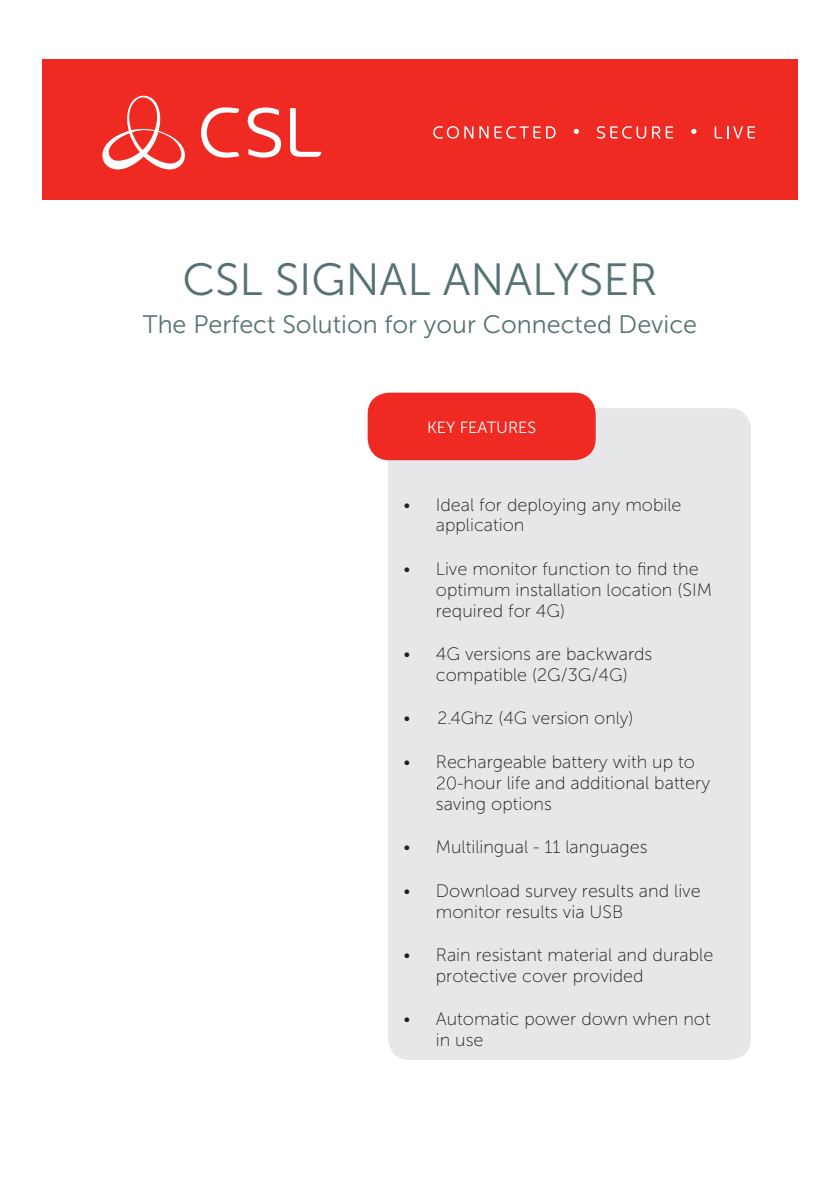
<style>
.page{position:relative;width:840px;height:1191px;background:#fff}
.page>*{position:absolute;margin:0;border:0;box-sizing:border-box;transform-origin:0 0}
.t1{font:45px "Museo Sans 300";color:#567273}
.t2{font:25.2px "Museo Sans 300";color:#567273}
.t3{font:18px/20.8px "Museo Sans 100";color:#231f20}
.t4{font:17.8px "Museo Sans 100";color:#231f20}
.t5{font:16.2px "Museo Sans 300";color:#fff}
</style>
<div class="page">
<div style="left:42px;top:60px;width:755px;height:140px;background:#ee2a23"></div>
<div style="left:388px;top:408px;width:362px;height:652px;background:#e6e7e9;border-radius:22px"></div>
<svg style="left:437px;top:776px;width:25px;height:13px"></svg>
<div style="left:367px;top:393px;width:228px;height:67px;background:#ee2a23;border-radius:22px"></div>
<svg style="left:201px;top:107px;width:38px;height:51px"></svg>
<svg style="left:247px;top:107px;width:34px;height:51px"></svg>
<svg style="left:290px;top:108px;width:31px;height:49px"></svg>
<svg style="left:102px;top:96px;width:83px;height:73px"></svg>
<svg style="left:433px;top:126px;width:40px;height:13px"></svg>
<svg style="left:479px;top:126px;width:9px;height:12px"></svg>
<svg style="left:494px;top:126px;width:61px;height:13px"></svg>
<svg style="left:596px;top:126px;width:76px;height:13px"></svg>
<svg style="left:714px;top:126px;width:40px;height:12px"></svg>
<svg style="left:573px;top:129px;width:5px;height:5px"></svg>
<svg style="left:691px;top:129px;width:5px;height:5px"></svg>
<h1 class="t1" style="left:182px;top:255px;width:476px">CSL SIGNAL ANALYSER</h1>
<h2 class="t2" style="left:143px;top:310px;width:555px">The Perfect Solution for your Connected Device</h2>
<p class="t5" style="left:427px;top:418px;width:110px">KEY FEATURES</p>
<p class="t3" style="left:435px;top:494px;width:247px;text-indent:-32px">• Ideal for deploying any mobile application</p>
<p class="t3" style="left:435px;top:558px;width:277px;text-indent:-32px">• Live monitor function to find the optimum installation location (SIM required for 4G)</p>
<p class="t3" style="left:403px;top:644px;width:250px;text-align:center">• 4G versions are backwards compatible (2G/3G/4G)</p>
<p class="t3" style="left:403px;top:707px;width:9px">•</p>
<p class="t3" style="left:403px;top:751px;width:293px">• Rechargeable battery with up to</p>
<p class="t3" style="left:463px;top:773px;width:248px">hour life and additional battery</p>
<p class="t3" style="left:435px;top:794px;width:118px">saving options</p>
<p class="t3" style="left:403px;top:837px;width:245px">• Multilingual - 11 languages</p>
<p class="t3" style="left:435px;top:880px;width:266px;text-indent:-32px">• Download survey results and live monitor results via USB</p>
<p class="t3" style="left:435px;top:944px;width:279px;text-indent:-32px">• Rain resistant material and durable protective cover provided</p>
<p class="t3" style="left:435px;top:1008px;width:276px;text-indent:-32px">• Automatic power down when not in use</p>
<p class="t4" style="left:437px;top:708px;width:197px">2.4Ghz (4G version only)</p>
</div>
